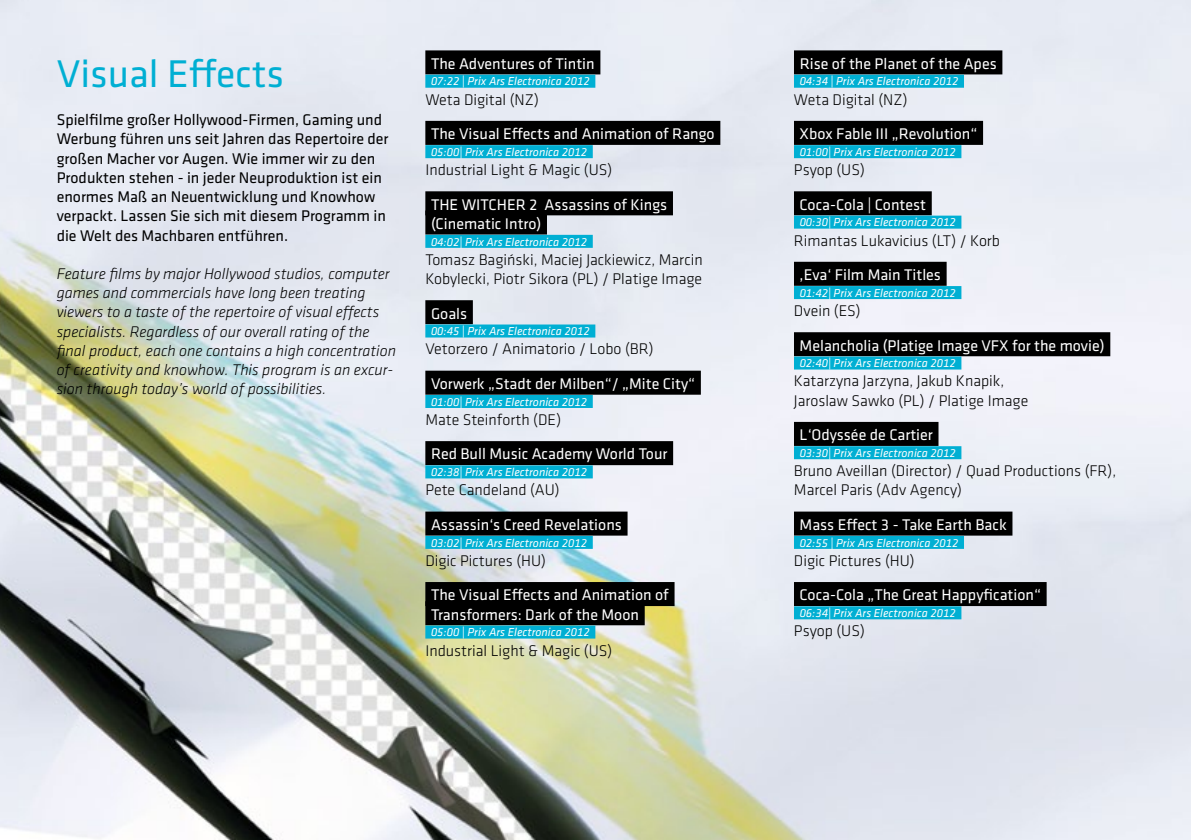
<style>
.page{position:relative;width:1191px;height:840px;background:#fff}
.page>*{position:absolute;margin:0;border:0;box-sizing:border-box;transform-origin:0 0}
.t1{font:40px "Klavika";color:#00afd3}
.t2{font:16px/19.2px "Klavika";color:#fff}
.t3{font:300 16px/19.2px "Klavika";color:#000}
.t4{font:italic 300 16px/19.2px "Klavika";color:#000}
.t5{font:16px/19.2px "Klavika";color:#000}
.t6{font:italic 12px "Klavika";color:#fff}
</style>
<div class="page">
<img style="left:0;top:0;width:1191px;height:839px">
<div style="left:425px;top:50px;width:175px;height:24px;background:#000"></div>
<div style="left:425px;top:75px;width:170px;height:13px;background:#00afd3"></div>
<div style="left:425px;top:121px;width:295px;height:24px;background:#000"></div>
<div style="left:425px;top:145px;width:168px;height:13px;background:#00afd3"></div>
<div style="left:425px;top:191px;width:248px;height:24px;background:#000"></div>
<div style="left:425px;top:210px;width:122px;height:24px;background:#000"></div>
<div style="left:425px;top:235px;width:168px;height:13px;background:#00afd3"></div>
<div style="left:425px;top:300px;width:48px;height:24px;background:#000"></div>
<div style="left:425px;top:324px;width:170px;height:13px;background:#00afd3"></div>
<div style="left:425px;top:370px;width:276px;height:24px;background:#000"></div>
<div style="left:425px;top:395px;width:168px;height:13px;background:#00afd3"></div>
<div style="left:425px;top:441px;width:248px;height:24px;background:#000"></div>
<div style="left:425px;top:465px;width:168px;height:13px;background:#00afd3"></div>
<div style="left:425px;top:511px;width:202px;height:24px;background:#000"></div>
<div style="left:425px;top:535px;width:168px;height:13px;background:#00afd3"></div>
<div style="left:425px;top:581px;width:249px;height:24px;background:#000"></div>
<div style="left:425px;top:601px;width:219px;height:24px;background:#000"></div>
<div style="left:425px;top:625px;width:170px;height:13px;background:#00afd3"></div>
<div style="left:794px;top:50px;width:208px;height:24px;background:#000"></div>
<div style="left:794px;top:75px;width:170px;height:13px;background:#00afd3"></div>
<div style="left:794px;top:121px;width:189px;height:24px;background:#000"></div>
<div style="left:794px;top:145px;width:167px;height:13px;background:#00afd3"></div>
<div style="left:794px;top:191px;width:137px;height:24px;background:#000"></div>
<div style="left:794px;top:215px;width:167px;height:13px;background:#00afd3"></div>
<div style="left:794px;top:261px;width:152px;height:24px;background:#000"></div>
<div style="left:794px;top:286px;width:167px;height:13px;background:#00afd3"></div>
<div style="left:794px;top:332px;width:316px;height:24px;background:#000"></div>
<div style="left:794px;top:356px;width:167px;height:13px;background:#00afd3"></div>
<div style="left:794px;top:421px;width:144px;height:24px;background:#000"></div>
<div style="left:794px;top:446px;width:167px;height:13px;background:#00afd3"></div>
<div style="left:794px;top:511px;width:218px;height:24px;background:#000"></div>
<div style="left:794px;top:535px;width:170px;height:13px;background:#00afd3"></div>
<div style="left:794px;top:581px;width:252px;height:24px;background:#000"></div>
<div style="left:794px;top:606px;width:167px;height:13px;background:#00afd3"></div>
<h1 class="t1" style="left:57px;top:52px;width:229px">Visual Effects</h1>
<p class="t5" style="left:57px;top:110px;width:333px">Spielfilme großer Hollywood-Firmen, Gaming und Werbung führen uns seit Jahren das Repertoire der großen Macher vor Augen. Wie immer wir zu den Produkten stehen - in jeder Neuproduktion ist ein enormes Maß an Neuentwicklung und Knowhow verpackt. Lassen Sie sich mit diesem Programm in die Welt des Machbaren entführen.</p>
<p class="t4" style="left:57px;top:264px;width:341px">Feature films by major Hollywood studios, computer games and commercials have long been treating viewers to a taste of the repertoire of visual effects specialists. Regardless of our overall rating of the final product, each one contains a high concentration of creativity and knowhow. This program is an excur&shy;sion through today’s world of possibilities.</p>
<h2 class="t2" style="left:431px;top:54px;width:165px">The Adventures of Tintin</h2>
<p class="t6" style="left:431px;top:75px;width:160px">07:22 | Prix Ars Electronica 2012</p>
<h2 class="t3" style="left:425px;top:90px;width:115px">Weta Digital (NZ)</h2>
<h2 class="t2" style="left:431px;top:124px;width:285px">The Visual Effects and Animation of Rango</h2>
<p class="t6" style="left:431px;top:145px;width:158px">05:00| Prix Ars Electronica 2012</p>
<h2 class="t3" style="left:425px;top:160px;width:188px">Industrial Light &amp; Magic (US)</h2>
<h2 class="t2" style="left:431px;top:195px;width:238px">THE WITCHER 2 Assassins of Kings (Cinematic Intro)</h2>
<p class="t6" style="left:431px;top:235px;width:158px">04:02| Prix Ars Electronica 2012</p>
<h2 class="t3" style="left:425px;top:250px;width:279px">Tomasz Bagiński, Maciej Jackiewicz, Marcin<br>Kobylecki, Piotr Sikora (PL) / Platige Image</h2>
<h2 class="t2" style="left:431px;top:304px;width:38px">Goals</h2>
<p class="t6" style="left:431px;top:324px;width:160px">00:45 | Prix Ars Electronica 2012</p>
<h2 class="t3" style="left:425px;top:339px;width:230px">Vetorzero / Animatorio / Lobo (BR)</h2>
<h2 class="t2" style="left:431px;top:374px;width:266px">Vorwerk „Stadt der Milben“/ „Mite City“</h2>
<p class="t6" style="left:431px;top:395px;width:158px">01:00| Prix Ars Electronica 2012</p>
<h2 class="t3" style="left:425px;top:410px;width:137px">Mate Steinforth (DE)</h2>
<h2 class="t2" style="left:431px;top:444px;width:238px">Red Bull Music Academy World Tour</h2>
<p class="t6" style="left:431px;top:465px;width:158px">02:38| Prix Ars Electronica 2012</p>
<h2 class="t3" style="left:425px;top:480px;width:136px">Pete Candeland (AU)</h2>
<h2 class="t2" style="left:431px;top:515px;width:192px">Assassin‘s Creed Revelations</h2>
<p class="t6" style="left:431px;top:535px;width:158px">03:02| Prix Ars Electronica 2012</p>
<h2 class="t3" style="left:425px;top:551px;width:122px">Digic Pictures (HU)</h2>
<h2 class="t2" style="left:431px;top:585px;width:239px">The Visual Effects and Animation of<br>Transformers: Dark of the Moon</h2>
<p class="t6" style="left:431px;top:625px;width:160px">05:00 | Prix Ars Electronica 2012</p>
<h2 class="t3" style="left:425px;top:640px;width:188px">Industrial Light &amp; Magic (US)</h2>
<h2 class="t2" style="left:799px;top:54px;width:198px">Rise of the Planet of the Apes</h2>
<p class="t6" style="left:799px;top:75px;width:160px">04:34 | Prix Ars Electronica 2012</p>
<h2 class="t3" style="left:794px;top:90px;width:115px">Weta Digital (NZ)</h2>
<h2 class="t2" style="left:799px;top:124px;width:179px">Xbox Fable III „Revolution“</h2>
<p class="t6" style="left:799px;top:145px;width:158px">01:00| Prix Ars Electronica 2012</p>
<h2 class="t3" style="left:794px;top:160px;width:72px">Psyop (US)</h2>
<h2 class="t2" style="left:799px;top:195px;width:128px">Coca-Cola | Contest</h2>
<p class="t6" style="left:799px;top:216px;width:158px">00:30| Prix Ars Electronica 2012</p>
<h2 class="t3" style="left:794px;top:231px;width:208px">Rimantas Lukavicius (LT) / Korb</h2>
<h2 class="t2" style="left:799px;top:265px;width:143px">‚Eva‘ Film Main Titles</h2>
<p class="t6" style="left:799px;top:286px;width:158px">01:42| Prix Ars Electronica 2012</p>
<h2 class="t3" style="left:794px;top:301px;width:68px">Dvein (ES)</h2>
<h2 class="t2" style="left:799px;top:336px;width:306px">Melancholia (Platige Image VFX for the movie)</h2>
<p class="t6" style="left:799px;top:356px;width:158px">02:40| Prix Ars Electronica 2012</p>
<h2 class="t3" style="left:794px;top:371px;width:236px">Katarzyna Jarzyna, Jakub Knapik,<br>Jaroslaw Sawko (PL) / Platige Image</h2>
<h2 class="t2" style="left:799px;top:425px;width:135px">L‘Odyssée de Cartier</h2>
<p class="t6" style="left:799px;top:446px;width:158px">03:30| Prix Ars Electronica 2012</p>
<h2 class="t3" style="left:794px;top:461px;width:324px">Bruno Aveillan (Director) / Quad Productions (FR),<br>Marcel Paris (Adv Agency)</h2>
<h2 class="t2" style="left:799px;top:515px;width:209px">Mass Effect 3 - Take Earth Back</h2>
<p class="t6" style="left:799px;top:535px;width:160px">02:55 | Prix Ars Electronica 2012</p>
<h2 class="t3" style="left:794px;top:551px;width:122px">Digic Pictures (HU)</h2>
<h2 class="t2" style="left:799px;top:585px;width:243px">Coca-Cola „The Great Happyfication“</h2>
<p class="t6" style="left:799px;top:606px;width:158px">06:34| Prix Ars Electronica 2012</p>
<h2 class="t3" style="left:794px;top:621px;width:72px">Psyop (US)</h2>
</div>
